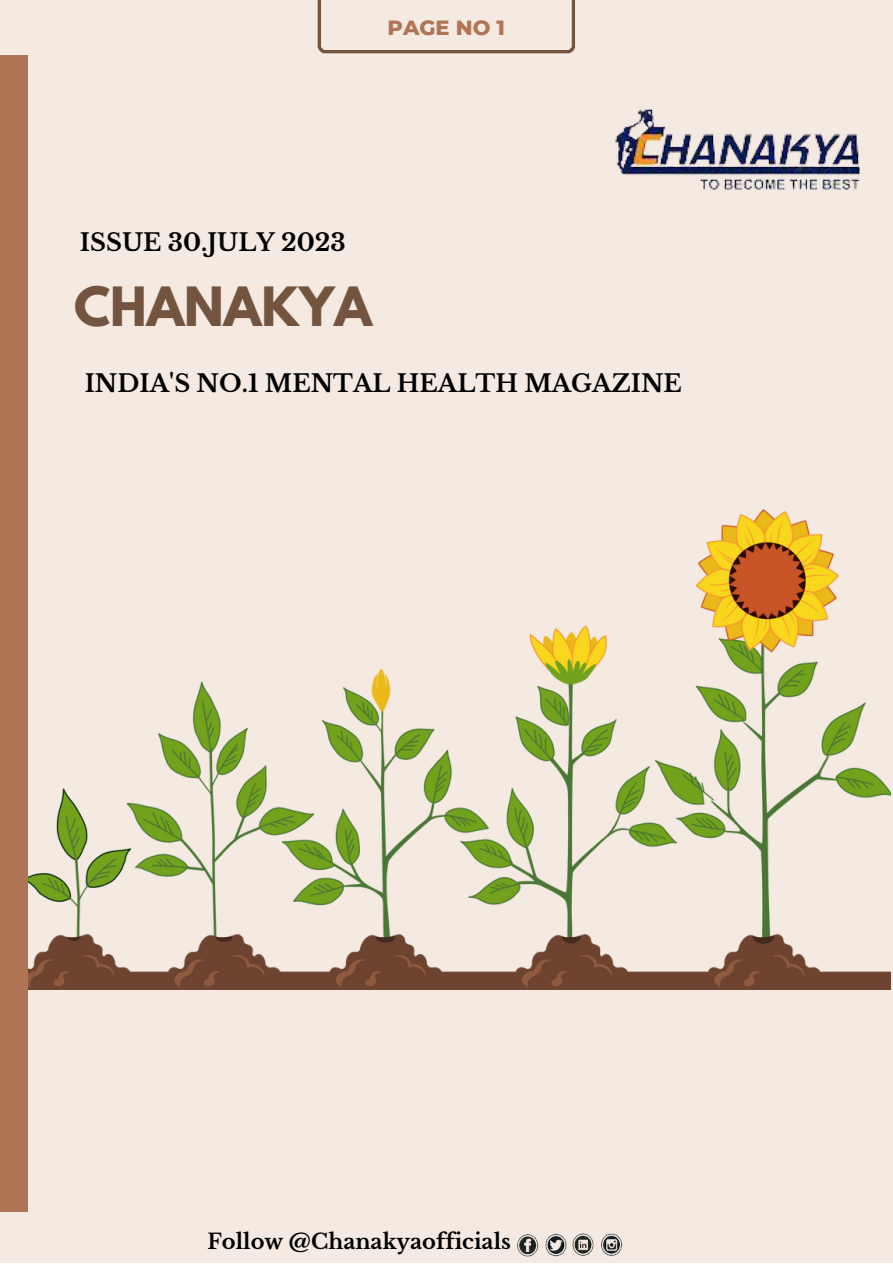
<style>
.page{position:relative;width:893px;height:1264px;background:#fff}
.page>*{position:absolute;margin:0;border:0;box-sizing:border-box;transform-origin:0 0}
.t1{font:700 48px "League Spartan";color:#73543e}
.t2{font:700 24px "Libre Baskerville";color:#000}
.t3{font:700 21px "Libre Baskerville";color:#000}
.t4{font:800 21px "Montserrat";color:#af7554}
</style>
<div class="page">
<div style="left:0;top:0;width:892px;height:1262px;background:#f4eae2"></div>
<div style="left:0;top:55px;width:28px;height:1156px;background:#af7554"></div>
<svg style="left:317px;top:0;width:259px;height:54px"></svg>
<img style="left:550px;top:14px;width:310px;height:176px">
<img style="left:517px;top:1233px;width:106px;height:24px">
<img style="left:28px;top:509px;width:862px;height:480px">
<p class="t4" style="left:387px;top:14px;width:119px">PAGE NO 1</p>
<p class="t2" style="left:80px;top:228px;width:267px">ISSUE 30.JULY 2023</p>
<p class="t1" style="left:74px;top:283px;width:300px">CHANAKYA</p>
<p class="t2" style="left:85px;top:368px;width:598px">INDIA'S NO.1 MENTAL HEALTH MAGAZINE</p>
<p class="t3" style="left:207px;top:1228px;width:305px">Follow @Chanakyaofficials</p>
</div>
